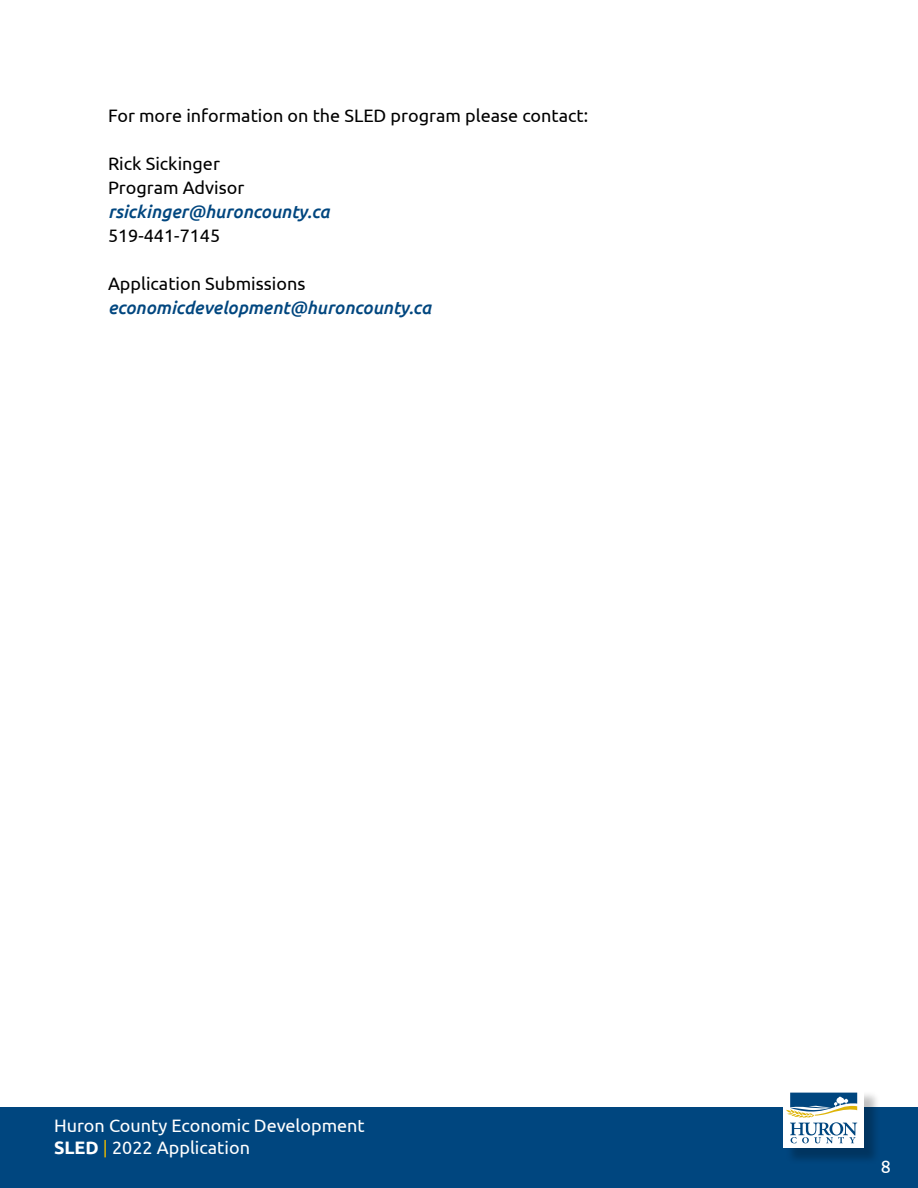
<style>
.page{position:relative;width:918px;height:1188px;background:#fff}
.page>*{position:absolute;margin:0;border:0;box-sizing:border-box;transform-origin:0 0}
.Body{font:18px "Ubuntu";color:#000}
.Body-2{font:italic 500 18px "Ubuntu";color:#00467f}
.t1{font:18px/21.6px "Ubuntu";color:#fff}
.s1{font-weight:700}
.s2{color:#deb407}
</style>
<div class="page">
<div style="left:0;top:1107px;width:918px;height:81px;background:#00467f"></div>
<div style="left:786px;top:1090px;width:95px;height:75px;background:#000;opacity:.25"></div>
<div style="left:783px;top:1088px;width:81px;height:60px;background:#fff"></div>
<svg style="left:786px;top:1093px;width:71px;height:50px"></svg>
<p class="Body" style="left:108px;top:105px;width:482px">For more information on the SLED program please contact:</p>
<p class="Body" style="left:108px;top:153px;width:113px">Rick Sickinger</p>
<p class="Body" style="left:108px;top:177px;width:138px">Program Advisor</p>
<p class="Body-2" style="left:108px;top:201px;width:223px">rsickinger@huroncounty.ca</p>
<p class="Body" style="left:108px;top:225px;width:114px">519-441-7145</p>
<p class="Body" style="left:108px;top:273px;width:199px">Application Submissions</p>
<p class="Body-2" style="left:108px;top:297px;width:325px">economicdevelopment@huroncounty.ca</p>
<p class="t1" style="left:54px;top:1114px;width:312px">Huron County Economic Development<br><span class="s1">SLED</span> <span class="s2">|</span> 2022 Application</p>
<p class="t1" style="left:881px;top:1156px;width:12px">8</p>
</div>
